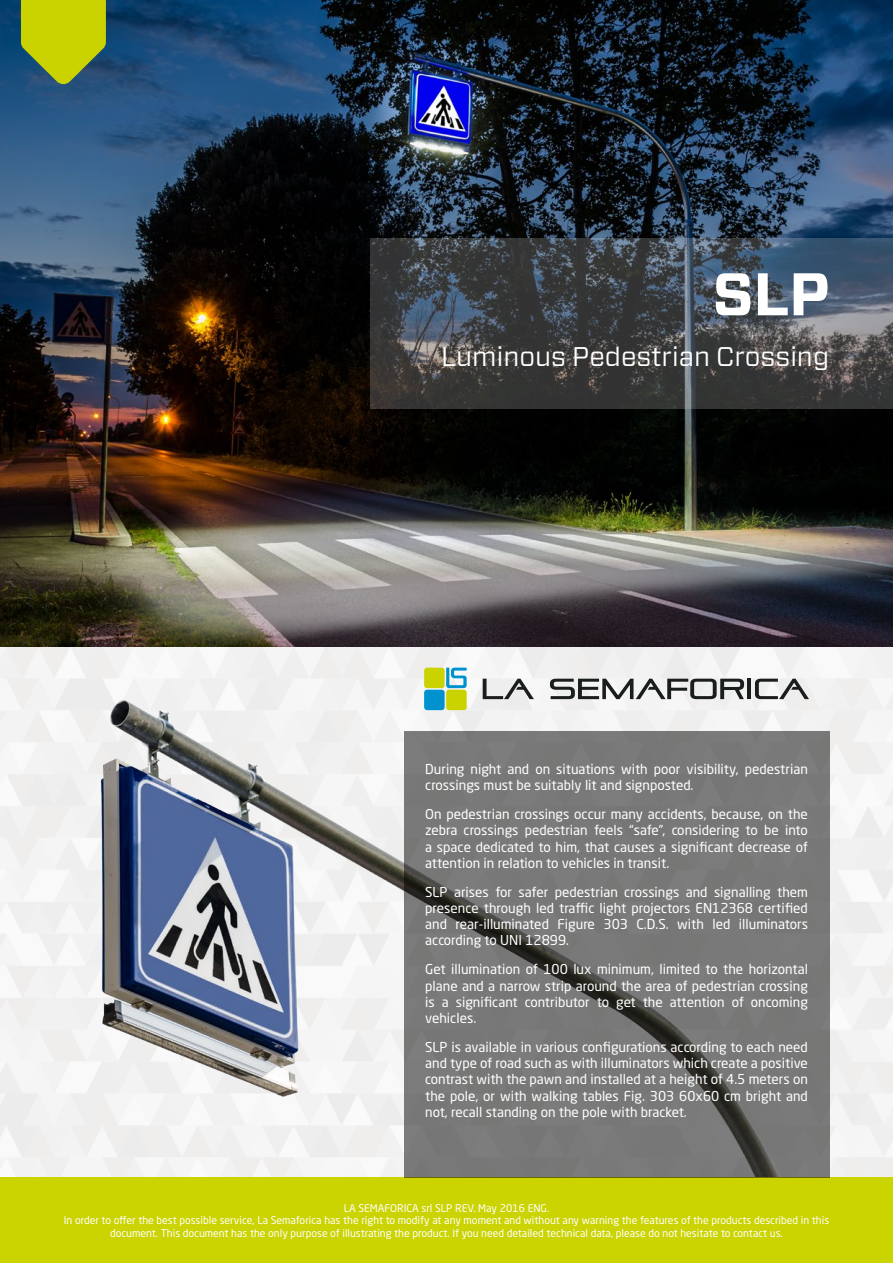
<style>
.page{position:relative;width:893px;height:1263px;background:#fff}
.page>*{position:absolute;margin:0;border:0;box-sizing:border-box;transform-origin:0 0}
.t1{font:700 60px "Vitesse Sans";color:#fff}
.t2{font:27px "Vitesse Sans";color:#fff}
.t3{font:13.5px/16.2px "Neo Sans Std";color:#fff;text-align:justify}
.t4{font:10.5px/12.6px "Neo Sans Std";color:#fff;text-align:center}
</style>
<div class="page">
<img style="left:0;top:646px;width:893px;height:532px">
<img style="left:0;top:0;width:893px;height:646px">
<svg style="left:21px;top:0;width:85px;height:85px;background:#a5b519"></svg>
<div style="left:424px;top:668px;width:21px;height:20px;background:#cad300;border-radius:3px"></div>
<div style="left:424px;top:690px;width:21px;height:20px;background:#0092cf;border-radius:3px"></div>
<div style="left:446px;top:690px;width:21px;height:20px;background:#cad300;border-radius:3px"></div>
<svg style="left:446px;top:668px;width:21px;height:20px"></svg>
<hr style="left:747px;top:679px;width:4px;height:20px;background:#1a1d1d">
<svg style="left:483px;top:679px;width:51px;height:20px"></svg>
<svg style="left:550px;top:679px;width:194px;height:20px"></svg>
<svg style="left:755px;top:679px;width:54px;height:20px"></svg>
<div style="left:0;top:1178px;width:893px;height:85px;background:#cbd300"></div>
<div style="left:404px;top:731px;width:425px;height:447px;background:#797979"></div>
<svg style="left:370px;top:238px;width:523px;height:170px;background:#43484d"></svg>
<h1 class="t1" style="left:712px;top:254px;width:118px">SLP</h1>
<h2 class="t2" style="left:441px;top:338px;width:390px">Luminous Pedestrian Crossing</h2>
<p class="t3" style="left:425px;top:761px;width:384px">During night and on situations with poor visibility, pedestrian crossings must be suitably lit and signposted.</p>
<p class="t3" style="left:425px;top:806px;width:384px">On pedestrian crossings occur many accidents, because, on the zebra crossings pedestrian feels “safe”, considering to be into a space dedicated to him, that causes a significant decrease of attention in relation to vehicles in transit.</p>
<p class="t3" style="left:425px;top:883px;width:384px">SLP arises for safer pedestrian crossings and signalling them presence through led traffic light projectors EN12368 certified and rear-illuminated Figure 303 C.D.S. with led illuminators according to UNI 12899.</p>
<p class="t3" style="left:425px;top:961px;width:384px">Get illumination of 100 lux minimum, limited to the horizontal plane and a narrow strip around the area of pedestrian crossing is a significant contributor to get the attention of oncoming vehicles.</p>
<p class="t3" style="left:425px;top:1039px;width:384px">SLP is available in various configurations according to each need and type of road such as with illuminators which create a positive contrast with the pawn and installed at a height of 4.5 meters on the pole, or with walking tables Fig. 303 60x60 cm bright and not, recall standing on the pole with bracket.</p>
<p class="t4" style="left:64px;top:1201px;width:767px">LA SEMAFORICA srl SLP REV. May 2016 ENG.<br>In order to offer the best possible service, La Semaforica has the right to modify at any moment and without any warning the features of the products described in this document. This document has the only purpose of illustrating the product. If you need detailed technical data, please do not hesitate to contact us.</p>
</div>
